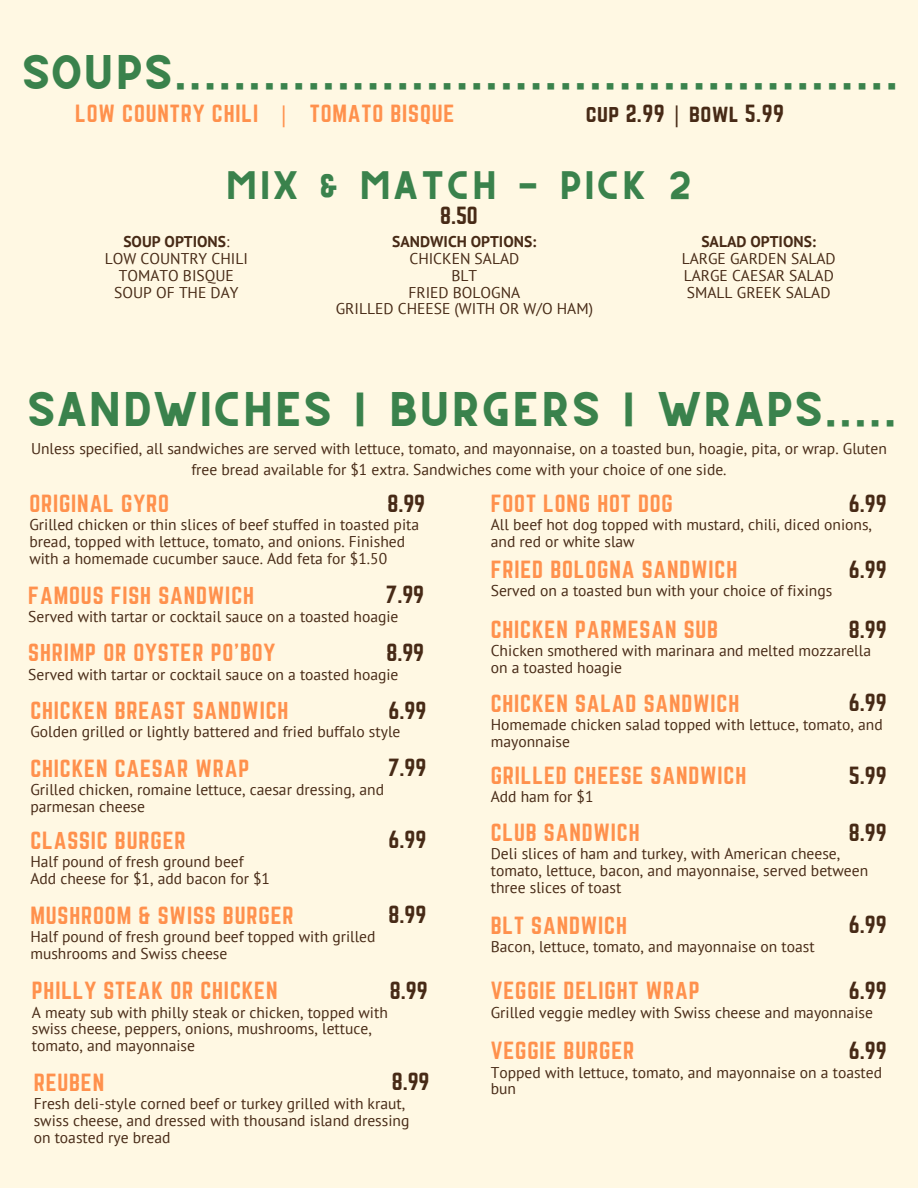
<style>
.page{position:relative;width:918px;height:1188px;background:#fff8e3}
.page>*{position:absolute;margin:0;border:0;box-sizing:border-box;transform-origin:0 0}
.t1{font:34.25px "CS Gordon";color:#3a824c}
.t2{font:28px "CS Gordon";letter-spacing:.04em;color:#3a824c}
.t3{font:21.8px "Norwester";letter-spacing:.04em;color:#ff914d}
.t4{font:21.8px "Norwester";color:#472a16}
.t5{font:21.8px "Norwester";letter-spacing:.02em;color:#472a16}
.t6{font:15.55px/16.9px "PT Sans";color:#472a16}
.t7{font:700 15.55px "PT Sans";color:#472a16}
.s1{font-family:"Noto Sans"}
.s2{font-weight:700}
</style>
<div class="page">
<h1 class="t1" style="left:22px;top:57px;width:879px">SOUPS.................................................</h1>
<h3 class="t3" style="left:75px;top:103px;width:381px">LOW COUNTRY CHILI <span class="s1">|</span> TOMATO BISQUE</h3>
<h3 class="t5" style="left:586px;top:103px;width:200px">cup 2.99 <span class="s1">|</span> bowl 5.99</h3>
<h2 class="t2" style="left:225px;top:173px;width:469px">MIX &amp; MATCH - PICK 2</h2>
<p class="t6" style="left:105px;top:233px;width:145px;text-align:center"><span class="s2">SOUP OPTIONS</span>:<br>LOW COUNTRY CHILI<br>TOMATO BISQUE<br>SOUP OF THE DAY</p>
<h3 class="t4" style="left:440px;top:204px;width:39px">8.50</h3>
<p class="t7" style="left:392px;top:231px;width:146px">SANDWICH OPTIONS:</p>
<p class="t6" style="left:336px;top:250px;width:259px;text-align:center">CHICKEN SALAD<br>BLT<br>FRIED BOLOGNA<br>GRILLED CHEESE (WITH OR W/O HAM)</p>
<p class="t7" style="left:701px;top:231px;width:116px">SALAD OPTIONS:</p>
<p class="t6" style="left:682px;top:250px;width:156px">LARGE GARDEN SALAD<br>LARGE CAESAR SALAD<br>SMALL GREEK SALAD</p>
<h1 class="t1" style="left:27px;top:394px;width:872px">SANDWICHES | BURGERS | WRAPS.....</h1>
<p class="t6" style="left:31px;top:438px;width:857px;line-height:21.4px;text-align:center">Unless specified, all sandwiches are served with lettuce, tomato, and mayonnaise, on a toasted bun, hoagie, pita, or wrap. Gluten free bread available for $1 extra. Sandwiches come with your choice of one side.</p>
<h3 class="t3" style="left:29px;top:493px;width:141px">ORIGINAL GYRO</h3>
<h3 class="t4" style="left:387px;top:493px;width:39px">8.99</h3>
<p class="t6" style="left:29px;top:516px;width:391px">Grilled chicken or thin slices of beef stuffed in toasted pita bread, topped with lettuce, tomato, and onions. Finished with a homemade cucumber sauce. Add feta for $1.50</p>
<h3 class="t3" style="left:28px;top:585px;width:227px">FAMOUS FISH SANDWICH</h3>
<h3 class="t4" style="left:386px;top:584px;width:40px">7.99</h3>
<p class="t6" style="left:28px;top:608px;width:372px">Served with tartar or cocktail sauce on a toasted hoagie</p>
<h3 class="t3" style="left:28px;top:642px;width:249px">SHRIMP OR OYSTER PO'BOY</h3>
<h3 class="t4" style="left:386px;top:642px;width:39px">8.99</h3>
<p class="t6" style="left:28px;top:665px;width:372px">Served with tartar or cocktail sauce on a toasted hoagie</p>
<h3 class="t3" style="left:30px;top:700px;width:259px">CHICKEN BREAST SANDWICH</h3>
<h3 class="t4" style="left:389px;top:700px;width:39px">6.99</h3>
<p class="t6" style="left:30px;top:723px;width:372px">Golden grilled or lightly battered and fried buffalo style</p>
<h3 class="t3" style="left:30px;top:758px;width:221px">CHICKEN CAESAR WRAP</h3>
<h3 class="t4" style="left:388px;top:757px;width:40px">7.99</h3>
<p class="t6" style="left:30px;top:781px;width:355px">Grilled chicken, romaine lettuce, caesar dressing, and parmesan cheese</p>
<h3 class="t3" style="left:30px;top:830px;width:157px">CLASSIC BURGER</h3>
<h3 class="t4" style="left:389px;top:829px;width:39px">6.99</h3>
<p class="t6" style="left:30px;top:853px;width:241px">Half pound of fresh ground beef<br>Add cheese for $1, add bacon for $1</p>
<h3 class="t3" style="left:30px;top:905px;width:265px">MUSHROOM &amp; SWISS BURGER</h3>
<h3 class="t4" style="left:389px;top:904px;width:39px">8.99</h3>
<p class="t6" style="left:30px;top:928px;width:347px">Half pound of fresh ground beef topped with grilled mushrooms and Swiss cheese</p>
<h3 class="t3" style="left:32px;top:980px;width:247px">PHILLY STEAK OR CHICKEN</h3>
<h3 class="t4" style="left:390px;top:980px;width:39px">8.99</h3>
<p class="t6" style="left:32px;top:1003px;width:358px">A meaty sub with philly steak or chicken, topped with swiss cheese, peppers, onions, mushrooms, lettuce, tomato, and mayonnaise</p>
<h3 class="t3" style="left:34px;top:1072px;width:72px">REUBEN</h3>
<h3 class="t4" style="left:392px;top:1071px;width:39px">8.99</h3>
<p class="t6" style="left:34px;top:1095px;width:377px">Fresh deli-style corned beef or turkey grilled with kraut, swiss cheese, and dressed with thousand island dressing on toasted rye bread</p>
<h3 class="t3" style="left:491px;top:493px;width:184px">FOOT LONG HOT DOG</h3>
<h3 class="t4" style="left:849px;top:493px;width:39px">6.99</h3>
<p class="t6" style="left:491px;top:516px;width:383px">All beef hot dog topped with mustard, chili, diced onions, and red or white slaw</p>
<h3 class="t3" style="left:491px;top:559px;width:248px">FRIED BOLOGNA SANDWICH</h3>
<h3 class="t4" style="left:849px;top:559px;width:39px">6.99</h3>
<p class="t6" style="left:491px;top:582px;width:343px">Served on a toasted bun with your choice of fixings</p>
<h3 class="t3" style="left:491px;top:619px;width:229px">CHICKEN PARMESAN SUB</h3>
<h3 class="t4" style="left:849px;top:619px;width:39px">8.99</h3>
<p class="t6" style="left:491px;top:642px;width:382px">Chicken smothered with marinara and melted mozzarella on a toasted hoagie</p>
<h3 class="t3" style="left:491px;top:693px;width:250px">CHICKEN SALAD SANDWICH</h3>
<h3 class="t4" style="left:849px;top:692px;width:39px">6.99</h3>
<p class="t6" style="left:491px;top:716px;width:394px">Homemade chicken salad topped with lettuce, tomato, and mayonnaise</p>
<h3 class="t3" style="left:491px;top:765px;width:257px">GRILLED CHEESE SANDWICH</h3>
<h3 class="t4" style="left:849px;top:765px;width:39px">5.99</h3>
<p class="t6" style="left:491px;top:788px;width:104px">Add ham for $1</p>
<h3 class="t3" style="left:491px;top:822px;width:150px">CLUB SANDWICH</h3>
<h3 class="t4" style="left:849px;top:822px;width:39px">8.99</h3>
<p class="t6" style="left:491px;top:845px;width:379px">Deli slices of ham and turkey, with American cheese, tomato, lettuce, bacon, and mayonnaise, served between three slices of toast</p>
<h3 class="t3" style="left:491px;top:915px;width:138px">BLT SANDWICH</h3>
<h3 class="t4" style="left:849px;top:914px;width:39px">6.99</h3>
<p class="t6" style="left:491px;top:938px;width:325px">Bacon, lettuce, tomato, and mayonnaise on toast</p>
<h3 class="t3" style="left:491px;top:980px;width:211px">VEGGIE DELIGHT WRAP</h3>
<h3 class="t4" style="left:849px;top:980px;width:39px">6.99</h3>
<p class="t6" style="left:491px;top:1003px;width:384px">Grilled veggie medley with Swiss cheese and mayonnaise</p>
<h3 class="t3" style="left:491px;top:1040px;width:145px">VEGGIE BURGER</h3>
<h3 class="t4" style="left:849px;top:1040px;width:39px">6.99</h3>
<p class="t6" style="left:491px;top:1063px;width:393px">Topped with lettuce, tomato, and mayonnaise on a toasted bun</p>
</div>
